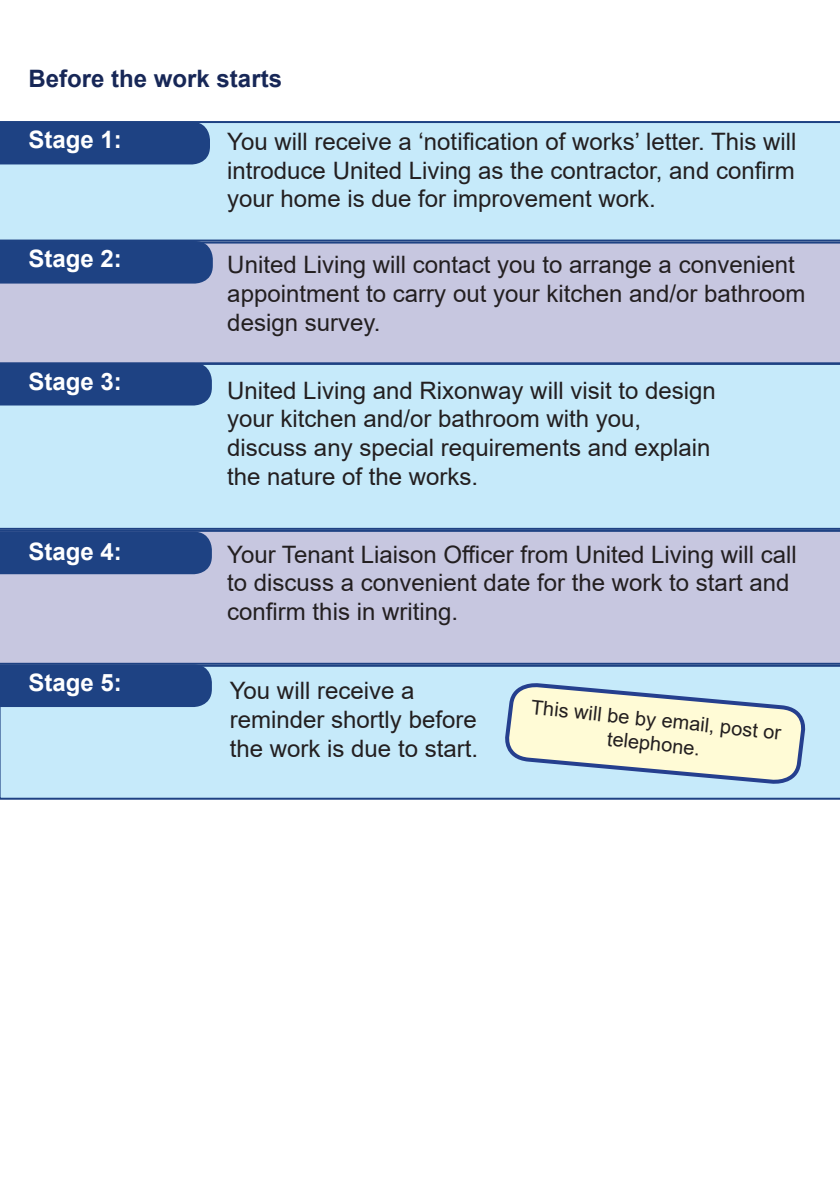
<style>
.page{position:relative;width:840px;height:1191px;background:#fff}
.page>*{position:absolute;margin:0;border:0;box-sizing:border-box;transform-origin:0 0}
.t1{font:24px/28.8px "Arial";color:#231f20}
.t2{font:700 24px "Arial";color:#fff}
.t3{font:700 24px "Arial";color:#172757}
.t4{font:20px/24px "Arial";color:#231f20;text-align:center}
</style>
<div class="page">
<div style="left:0;top:665px;width:839px;height:134px;background:#c6eafa"></div>
<div style="left:0;top:530px;width:839px;height:135px;background:#c7c7e0"></div>
<div style="left:0;top:364px;width:839px;height:166px;background:#c6eafa"></div>
<div style="left:0;top:121px;width:839px;height:120px;background:#c6eafa"></div>
<div style="left:0;top:241px;width:839px;height:123px;background:#c7c7e0"></div>
<div style="left:0;top:664px;width:212px;height:43px;background:#1e4283"></div>
<div style="left:0;top:531px;width:212px;height:43px;background:#1e4283"></div>
<div style="left:0;top:363px;width:212px;height:42px;background:#1e4283"></div>
<div style="left:0;top:241px;width:213px;height:42px;background:#1e4283"></div>
<div style="left:0;top:122px;width:210px;height:42px;background:#1e4283"></div>
<svg style="left:502px;top:681px;width:305px;height:119px;background:#d6e3db"></svg>
<p class="t3" style="left:28px;top:61px;width:255px">Before the work starts</p>
<p class="t2" style="left:28px;top:123px;width:95px">Stage 1:</p>
<p class="t1" style="left:227px;top:127px;width:570px;text-align:justify">You will receive a ‘notification of works’ letter. This will introduce United Living as the contractor, and confirm your home is due for improvement work.</p>
<p class="t2" style="left:28px;top:242px;width:95px">Stage 2:</p>
<p class="t1" style="left:227px;top:250px;width:579px">United Living will contact you to arrange a convenient appointment to carry out your kitchen and/or bathroom design survey.</p>
<p class="t2" style="left:28px;top:365px;width:95px">Stage 3:</p>
<p class="t2" style="left:28px;top:534px;width:95px">Stage 4:</p>
<p class="t2" style="left:28px;top:665px;width:95px">Stage 5:</p>
<p class="t1" style="left:227px;top:376px;width:490px">United Living and Rixonway will visit to design your kitchen and/or bathroom with you, discuss any special requirements and explain the nature of the works.</p>
<p class="t1" style="left:227px;top:539px;width:570px">Your Tenant Liaison Officer from United Living will call to discuss a convenient date for the work to start and confirm this in writing.</p>
<p class="t1" style="left:230px;top:676px;width:250px">You will receive a reminder shortly before the work is due to start.</p>
<p class="t4" style="left:532px;top:694px;width:253px;rotate:6deg">This will be by email, post or telephone.</p>
</div>
